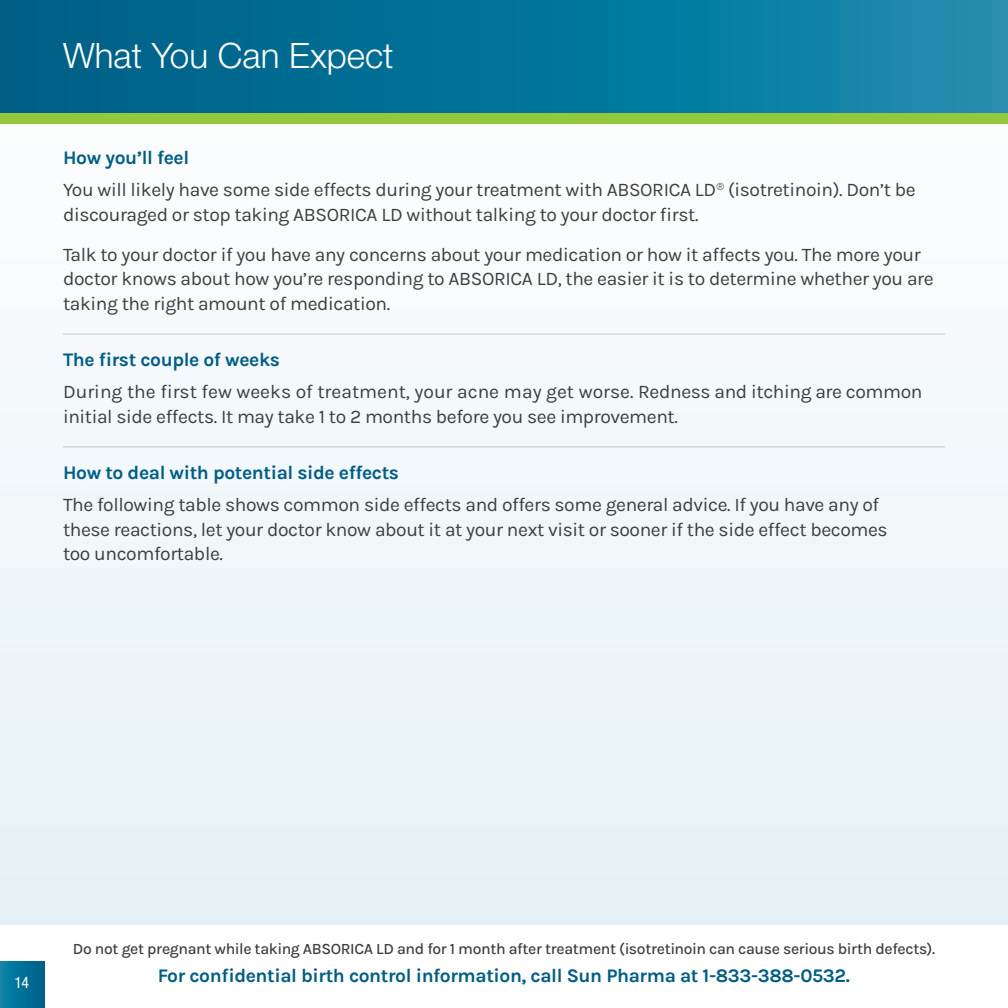
<style>
.page{position:relative;width:1008px;height:1008px;background:#fff}
.page>*{position:absolute;margin:0;border:0;box-sizing:border-box;transform-origin:0 0}
.SH1{font:300 35px "Helvetica Neue LT Std";color:#fff}
.Body{font:19.25px/24.5px "Karla";letter-spacing:-.02em;color:#3e3e3f}
.SH_4_RULE{font:700 19.25px "Karla";letter-spacing:-.02em;color:#005d85}
.SH_3{font:700 19.25px "Karla";letter-spacing:-.02em;color:#005d85}
.t1{font:500 15.75px "Karla";letter-spacing:-.025em;color:#3e3e3f}
.t2{font:condensed 15.75px "Helvetica Neue LT Std";color:#fff}
</style>
<div class="page">
<div style="left:0;top:48px;width:1008px;height:877px;background:#f1f7f9"></div>
<svg style="left:0;top:0;width:1007px;height:113px;background:#06749a"></svg>
<hr style="left:1007px;top:0;width:1px;height:118px;background:#2a8db0">
<div style="left:0;top:113px;width:1008px;height:10px;background:#94c83c"></div>
<div style="left:0;top:962px;width:45px;height:46px;background:linear-gradient(to right,#0784a9,#005e85)"></div>
<hr style="left:63px;top:334px;width:882px;height:1px;background:#c7c8ca">
<hr style="left:63px;top:446px;width:882px;height:1px;background:#c7c8ca">
<p class="SH1" style="left:63px;top:35px;width:332px">What You Can Expect</p>
<p class="SH_3" style="left:63px;top:145px;width:128px">How you’ll feel</p>
<p class="Body" style="left:63px;top:177px;width:854px">You will likely have some side effects during your treatment with ABSORICA LD<sup>®</sup> (isotretinoin). Don’t be discouraged or stop taking ABSORICA LD without talking to your doctor first.</p>
<p class="Body" style="left:63px;top:242px;width:872px">Talk to your doctor if you have any concerns about your medication or how it affects you. The more your doctor knows about how you’re responding to ABSORICA LD, the easier it is to determine whether you are taking the right amount of medication.</p>
<p class="SH_4_RULE" style="left:63px;top:347px;width:219px">The first couple of weeks</p>
<p class="Body" style="left:63px;top:379px;width:861px">During the first few weeks of treatment, your acne may get worse. Redness and itching are common initial side effects. It may take 1 to 2 months before you see improvement.</p>
<p class="SH_4_RULE" style="left:63px;top:460px;width:338px">How to deal with potential side effects</p>
<p class="Body" style="left:63px;top:492px;width:826px">The following table shows common side effects and offers some general advice. If you have any of these reactions, let your doctor know about it at your next visit or sooner if the side effect becomes too uncomfortable.</p>
<p class="t2" style="left:14px;top:973px;width:16px">14</p>
<p class="t1" style="left:73px;top:938px;width:864px">Do not get pregnant while taking ABSORICA LD and for 1 month after treatment (isotretinoin can cause serious birth defects).</p>
<p class="SH_4_RULE" style="left:158px;top:963px;width:694px">For confidential birth control information, call Sun Pharma at 1-833-388-0532.</p>
</div>
